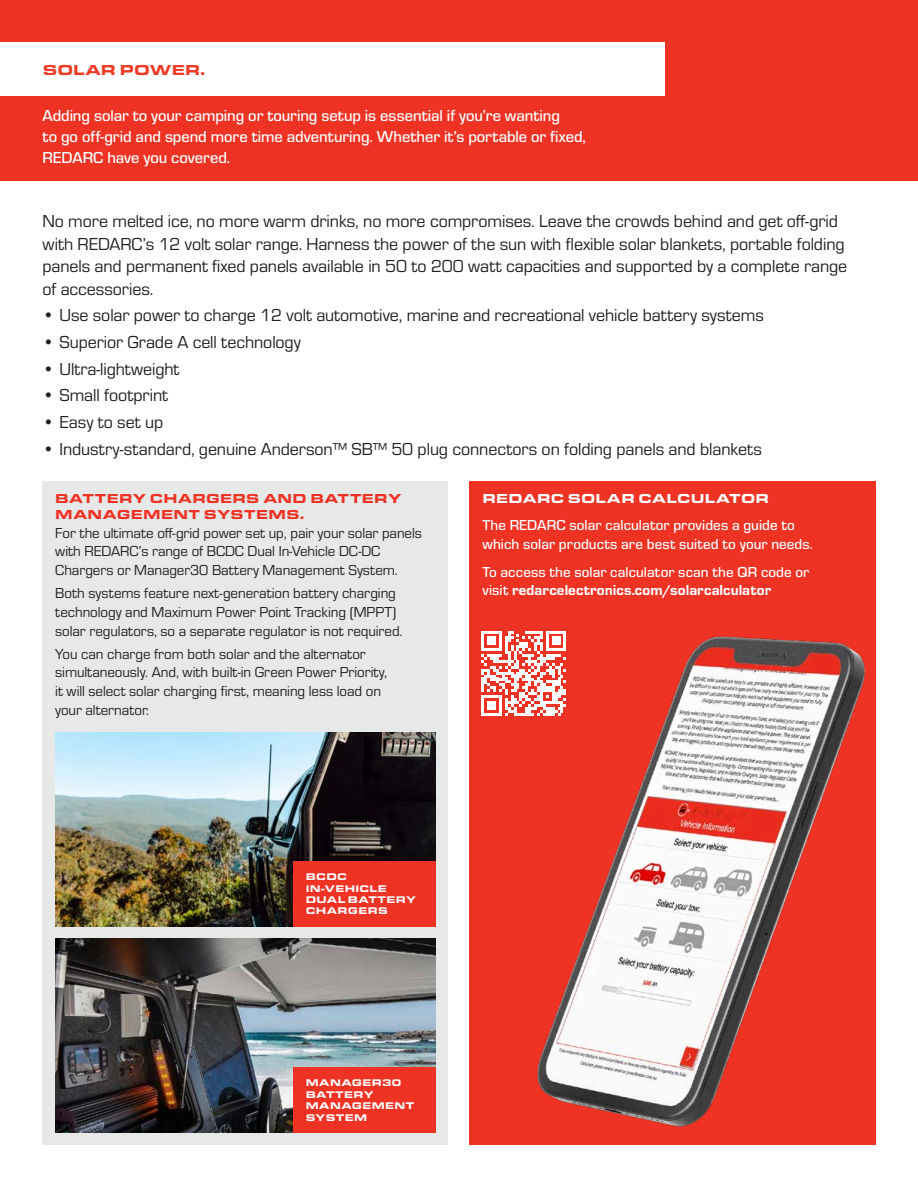
<style>
.page{position:relative;width:918px;height:1188px;background:#fff}
.page>*{position:absolute;margin:0;border:0;box-sizing:border-box;transform-origin:0 0}
.inside_left_intro_te{font:18px/22.5px "Eurostile";letter-spacing:-.005em;color:#231f20}
.inside_left_text{font:500 16.5px/21px "Eurostile";letter-spacing:-.005em;color:#fff}
.text{font:15px/18.8px "Eurostile";letter-spacing:-.005em;color:#231f20}
.rev_text{font:500 15px/18.8px "Eurostile";letter-spacing:.005em;color:#fff}
.t1{font:900 15px "Eurostile Ext";color:#ef3c26}
.subhead{font:900 13.5px/15.8px "Eurostile Ext";letter-spacing:.02em;color:#ee3224}
.rev_subhead{font:900 13.5px "Eurostile Ext";letter-spacing:.015em;color:#fff}
.t2{font:900 10.05px/11.4px "Eurostile Ext";letter-spacing:.03em;color:#fff}
.s1{font-family:"Eurostile Hea";font-weight:400}
</style>
<div class="page">
<div style="left:43px;top:481px;width:405px;height:664px;background:#e7e8e8"></div>
<img style="left:55px;top:732px;width:381px;height:195px">
<div style="left:293px;top:861px;width:143px;height:66px;background:#ee3224"></div>
<img style="left:55px;top:938px;width:381px;height:195px">
<div style="left:293px;top:1067px;width:143px;height:66px;background:#ee3224"></div>
<div style="left:470px;top:481px;width:406px;height:664px;background:#ee3224"></div>
<img style="left:537px;top:636px;width:328px;height:491px">
<svg style="left:481px;top:631px;width:85px;height:85px"></svg>
<hr style="left:917px;top:0;width:1px;height:1188px;background:#090305">
<div style="left:0;top:0;width:918px;height:181px;background:#ee3224"></div>
<div style="left:0;top:43px;width:664px;height:53px;background:#fff"></div>
<p class="t1" style="left:43px;top:59px;width:164px">SOLAR POWER.</p>
<p class="inside_left_text" style="left:43px;top:104px;width:545px">Adding solar to your camping or touring setup is essential if you’re wanting<br>to go off‑grid and spend more time adventuring. Whether it’s portable or fixed,<br>REDARC have you covered.</p>
<p class="inside_left_intro_te" style="left:43px;top:209px;width:806px">No more melted ice, no more warm drinks, no more compromises. Leave the crowds behind and get off-grid with REDARC’s 12 volt solar range. Harness the power of the sun with flexible solar blankets, portable folding panels and permanent fixed panels available in 50 to 200 watt capacities and supported by a complete range of accessories.</p>
<p class="inside_left_intro_te" style="left:43px;top:303px;width:723px">• Use solar power to charge 12 volt automotive, marine and recreational vehicle battery systems</p>
<p class="inside_left_intro_te" style="left:43px;top:330px;width:260px">• Superior Grade A cell technology</p>
<p class="inside_left_intro_te" style="left:43px;top:357px;width:138px">• Ultra-lightweight</p>
<p class="inside_left_intro_te" style="left:43px;top:383px;width:127px">• Small footprint</p>
<p class="inside_left_intro_te" style="left:43px;top:410px;width:122px">• Easy to set up</p>
<p class="inside_left_intro_te" style="left:43px;top:437px;width:721px">• Industry-standard, genuine Anderson™ SB™ 50 plug connectors on folding panels and blankets</p>
<p class="subhead" style="left:55px;top:490px;width:348px">BATTERY CHARGERS AND BATTERY<br>MANAGEMENT SYSTEMS.</p>
<p class="text" style="left:55px;top:523px;width:368px">For the ultimate off-grid power set up, pair your solar panels with REDARC’s range of BCDC Dual In-Vehicle DC-DC<br>Chargers or Manager30 Battery Management System.</p>
<p class="text" style="left:55px;top:583px;width:349px">Both systems feature next-generation battery charging technology and Maximum Power Point Tracking (MPPT) solar regulators, so a separate regulator is not required.</p>
<p class="text" style="left:55px;top:644px;width:333px">You can charge from both solar and the alternator simultaneously. And, with built-in Green Power Priority, it will select solar charging first, meaning less load on your alternator.</p>
<p class="rev_subhead" style="left:482px;top:489px;width:288px">REDARC SOLAR CALCULATOR</p>
<p class="rev_text" style="left:482px;top:515px;width:332px">The REDARC solar calculator provides a guide to which solar products are best suited to your needs.</p>
<p class="rev_text" style="left:482px;top:561px;width:328px">To access the solar calculator scan the QR code or visit <span class="s1">redarcelectronics.com/solarcalculator</span></p>
<p class="t2" style="left:306px;top:870px;width:112px">BCDC<br>IN‑VEHICLE<br>DUAL BATTERY<br>CHARGERS</p>
<p class="t2" style="left:306px;top:1076px;width:110px">MANAGER30<br>BATTERY<br>MANAGEMENT<br>SYSTEM</p>
</div>
